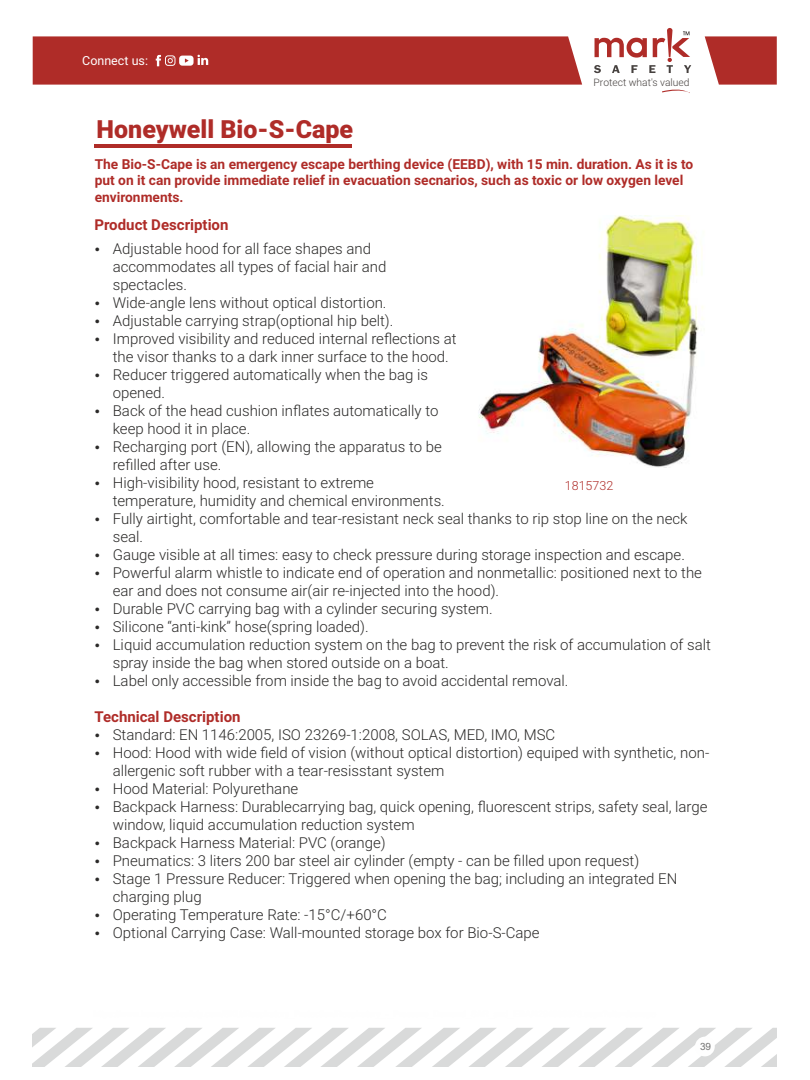
<style>
.page{position:relative;width:810px;height:1080px;background:#fff}
.page>*{position:absolute;margin:0;border:0;box-sizing:border-box;transform-origin:0 0}
.t1{font:900 25px "Roboto";color:#af2c28}
.t2{font:300 15px/18px "Roboto";color:#2b2a29}
.t3{font:700 15px "Roboto";color:#af2c28}
.t4{font:700 13.75px/16.5px "Roboto";color:#af2c28}
.t5{font:12.5px "Roboto";color:#fefefe}
.t6{font:300 12.5px "Roboto";color:#af2c28}
.t7{font:300 10.25px "Roboto";color:#46413f}
.t8{font:10px "Arial";color:#727271}
</style>
<div class="page">
<hr style="left:95px;top:144px;width:257px;height:4px;background:#af2c28">
<svg style="left:33px;top:1028px;width:744px;height:38px"></svg>
<svg style="left:662px;top:89px;width:28px;height:4px"></svg>
<svg style="left:594px;top:28px;width:97px;height:45px"></svg>
<svg style="left:705px;top:36px;width:72px;height:49px;background:#b74340"></svg>
<div style="left:33px;top:36px;width:549px;height:49px;background:#af2c28"></div>
<img style="left:479px;top:216px;width:224px;height:252px">
<div style="left:695px;top:1037px;width:20px;height:19px;background:#fefefe;border-radius:50%"></div>
<p class="t5" style="left:82px;top:56px;width:67px">Connect us:</p>
<h1 class="t1" style="left:97px;top:119px;width:258px">Honeywell Bio-S-Cape</h1>
<p class="t7" style="left:594px;top:78px;width:97px">Protect what's valued</p>
<p class="t4" style="left:95px;top:157px;width:600px">The Bio-S-Cape is an emergency escape berthing device (EEBD), with 15 min. duration. As it is to put on it can provide immediate relief in evacuation secnarios, such as toxic or low oxygen level environments.</p>
<p class="t3" style="left:94px;top:219px;width:136px">Product Description</p>
<p class="t2" style="left:113px;top:241px;width:275px">Adjustable hood for all face shapes and accommodates all types of facial hair and spectacles.<br>Wide-angle lens without optical distortion.</p>
<p class="t2" style="left:113px;top:313px;width:282px">Adjustable carrying strap(optional hip belt).</p>
<p class="t2" style="left:113px;top:331px;width:345px">Improved visibility and reduced internal reflections at the visor thanks to a dark inner surface to the hood.</p>
<p class="t2" style="left:113px;top:367px;width:317px">Reducer triggered automatically when the bag is opened.</p>
<p class="t2" style="left:113px;top:403px;width:327px">Back of the head cushion inflates automatically to keep hood it in place.</p>
<p class="t2" style="left:113px;top:439px;width:331px">Recharging port (EN), allowing the apparatus to be refilled after use.</p>
<p class="t2" style="left:113px;top:475px;width:334px">High-visibility hood, resistant to extreme temperature, humidity and chemical environments.</p>
<p class="t6" style="left:565px;top:481px;width:50px">1815732</p>
<p class="t2" style="left:113px;top:511px;width:576px">Fully airtight, comfortable and tear-resistant neck seal thanks to rip stop line on the neck seal.</p>
<p class="t2" style="left:113px;top:547px;width:574px">Gauge visible at all times: easy to check pressure during storage inspection and escape.</p>
<p class="t2" style="left:113px;top:565px;width:591px">Powerful alarm whistle to indicate end of operation and nonmetallic: positioned next to the ear and does not consume air(air re-injected into the hood).</p>
<p class="t2" style="left:113px;top:601px;width:382px">Durable PVC carrying bag with a cylinder securing system.</p>
<p class="t2" style="left:113px;top:619px;width:600px">Silicone “anti-kink” hose(spring loaded).<br>Liquid accumulation reduction system on the bag to prevent the risk of accumulation of salt spray inside the bag when stored outside on a boat.</p>
<p class="t2" style="left:113px;top:673px;width:457px">Label only accessible from inside the bag to avoid accidental removal.</p>
<p class="t2" style="left:113px;top:727px;width:444px">Standard: EN 1146:2005, ISO 23269-1:2008, SOLAS, MED, IMO, MSC</p>
<p class="t3" style="left:94px;top:710px;width:148px">Technical Description</p>
<p class="t2" style="left:113px;top:745px;width:598px">Hood: Hood with wide field of vision (without optical distortion) equiped with synthetic, non&shy;allergenic soft rubber with a tear-resisstant system</p>
<p class="t2" style="left:113px;top:781px;width:596px">Hood Material: Polyurethane<br>Backpack Harness: Durablecarrying bag, quick opening, fluorescent strips, safety seal, large window, liquid accumulation reduction system</p>
<p class="t2" style="left:113px;top:853px;width:566px">Pneumatics: 3 liters 200 bar steel air cylinder (empty - can be filled upon request)<br>Stage 1 Pressure Reducer: Triggered when opening the bag; including an integrated EN charging plug</p>
<p class="t2" style="left:113px;top:835px;width:275px">Backpack Harness Material: PVC (orange)</p>
<p class="t2" style="left:113px;top:907px;width:276px">Operating Temperature Rate: -15°C/+60°C</p>
<p class="t2" style="left:113px;top:925px;width:428px">Optional Carrying Case: Wall-mounted storage box for Bio-S-Cape</p>
<p class="t8" style="left:700px;top:1043px;width:13px">39</p>
</div>
